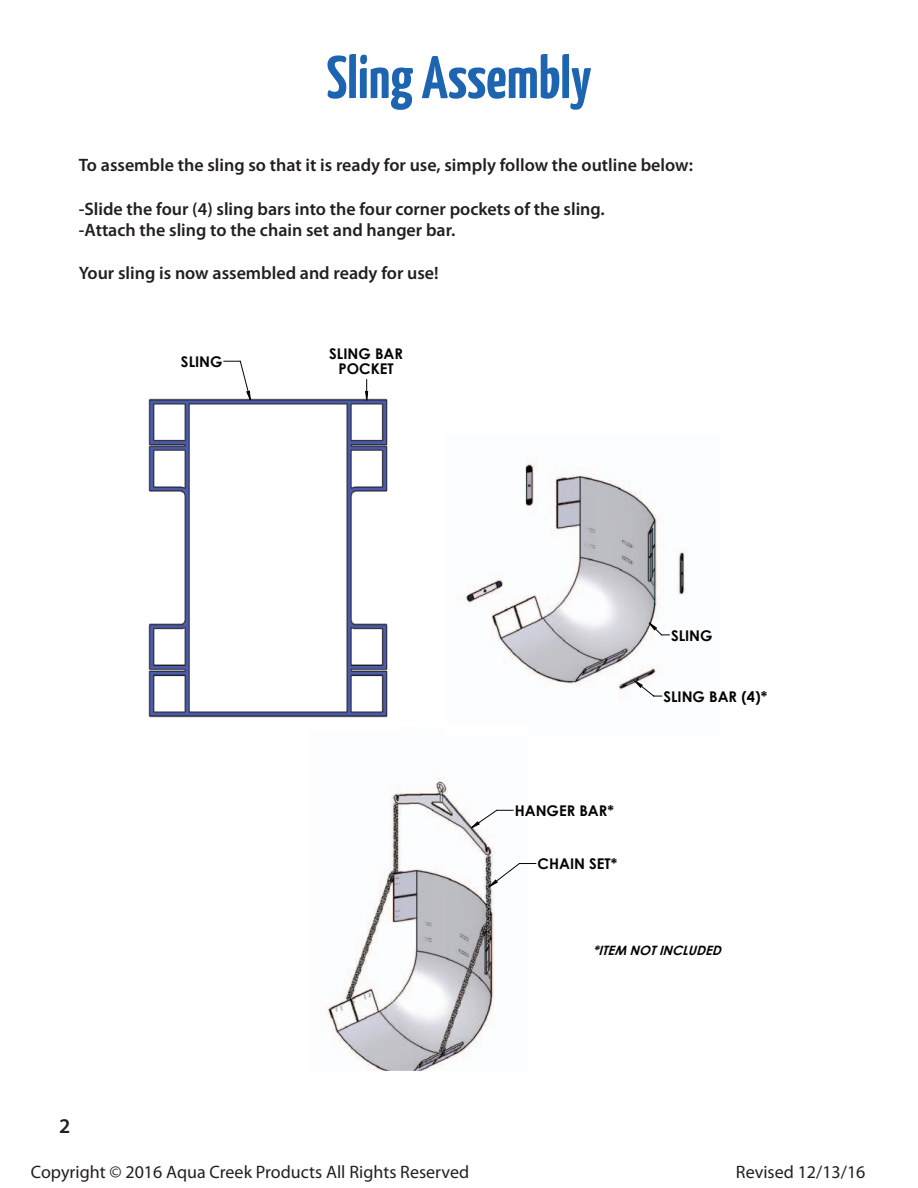
<style>
.page{position:relative;width:918px;height:1188px;background:#fff}
.page>*{position:absolute;margin:0;border:0;box-sizing:border-box;transform-origin:0 0}
.t1{font:700 60px "Yanone Kaffeesatz";color:#1d64b1}
.t2{font:600 21px "Myriad Pro";color:#231f20}
.t3{font:600 18px/21.6px "Myriad Pro";color:#231f20}
.t4{font:18px "Myriad Pro";color:#231f20}
.t5{font:700 14.7px/14.7px "Century Gothic";color:#040503;text-align:center}
.t6{font:italic 700 12.9px "Century Gothic";color:#040503}
</style>
<div class="page">
<img style="left:536px;top:466px;width:152px;height:225px">
<img style="left:148px;top:398px;width:75px;height:320px">
<img style="left:326px;top:887px;width:168px;height:184px">
<svg style="left:634px;top:622px;width:36px;height:75px"></svg>
<svg style="left:223px;top:361px;width:313px;height:526px"></svg>
<svg style="left:247px;top:391px;width:250px;height:495px"></svg>
<h1 class="t1" style="left:327px;top:41px;width:266px">Sling Assembly</h1>
<p class="t3" style="left:79px;top:154px;width:616px">To assemble the sling so that it is ready for use, simply follow the outline below:</p>
<p class="t3" style="left:79px;top:197px;width:527px">-Slide the four (4) sling bars into the four corner pockets of the sling. -Attach the sling to the chain set and hanger bar.</p>
<p class="t3" style="left:79px;top:262px;width:361px">Your sling is now assembled and ready for use!</p>
<p class="t5" style="left:181px;top:354px;width:43px">SLING</p>
<p class="t5" style="left:329px;top:346px;width:75px">SLING BAR<br>POCKET</p>
<p class="t2" style="left:59px;top:1113px;width:13px">2</p>
<p class="t5" style="left:671px;top:627px;width:43px">SLING</p>
<p class="t5" style="left:515px;top:803px;width:101px">HANGER BAR*</p>
<p class="t5" style="left:538px;top:856px;width:81px">CHAIN SET*</p>
<p class="t5" style="left:663px;top:688px;width:105px">SLING BAR (4)*</p>
<p class="t6" style="left:593px;top:940px;width:135px">*ITEM NOTINCLUDED</p>
<p class="t4" style="left:31px;top:1160px;width:440px">Copyright © 2016 Aqua Creek Products All Rights Reserved</p>
<p class="t4" style="left:736px;top:1161px;width:131px">Revised 12/13/16</p>
</div>
